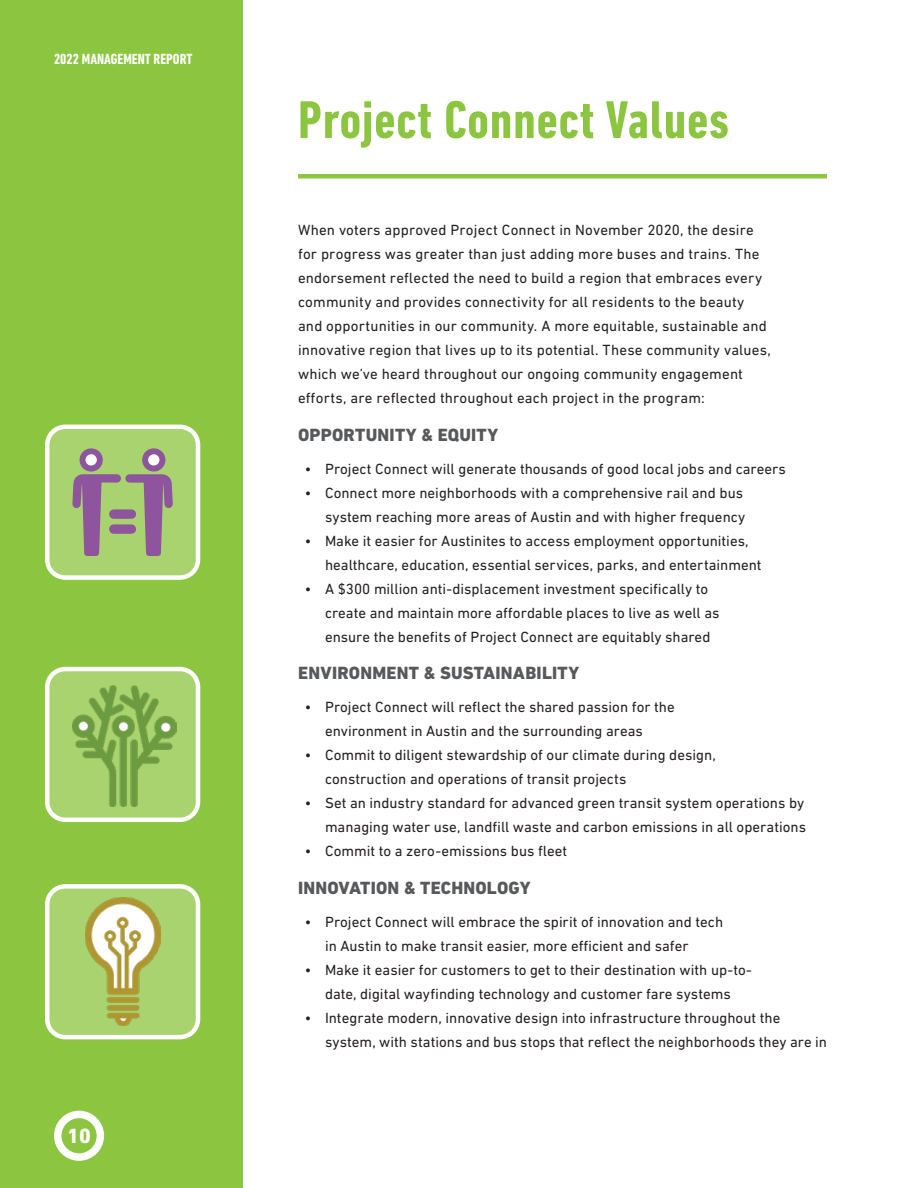
<style>
.page{position:relative;width:918px;height:1188px;background:#fff}
.page>*{position:absolute;margin:0;border:0;box-sizing:border-box;transform-origin:0 0}
.H2_green{font:700 condensed 54px "DIN Next LT Pro";letter-spacing:.015em;color:#8cc53f}
.t1{font:800 21px "DIN Next LT Pro";color:#fff}
.t2{font:800 18px "DIN Next LT Pro";letter-spacing:.015em;color:#58595b}
.body{font:15px/24px "DIN Next LT Pro";letter-spacing:.005em;color:#231f20}
.t3{font:700 condensed 15px "DIN Next LT Pro";color:#fff}
</style>
<div class="page">
<div style="left:0;top:0;width:243px;height:1188px;background:#8cc53f"></div>
<div style="left:54px;top:1111px;width:50px;height:50px;border:8px solid #fff;border-radius:50%"></div>
<div style="left:298px;top:174px;width:529px;height:5px;background:#8cc53f"></div>
<div style="left:47px;top:669px;width:151px;height:151px;background:#a8d36e;border-radius:18px"></div>
<div style="left:45px;top:667px;width:155px;height:155px;border:4px solid #fff;border-radius:18px"></div>
<img style="left:72px;top:685px;width:105px;height:121px">
<div style="left:47px;top:886px;width:151px;height:151px;background:#a8d36e;border-radius:18px"></div>
<div style="left:45px;top:884px;width:155px;height:155px;border:4px solid #fff;border-radius:18px"></div>
<img style="left:85px;top:898px;width:75px;height:128px">
<div style="left:47px;top:427px;width:151px;height:151px;background:#a8d36e;border-radius:18px"></div>
<div style="left:45px;top:425px;width:155px;height:155px;border:4px solid #fff;border-radius:18px"></div>
<svg style="left:72px;top:448px;width:101px;height:108px"></svg>
<p class="t3" style="left:54px;top:51px;width:140px">2022 MANAGEMENT REPORT</p>
<h2 class="t1" style="left:67px;top:1124px;width:25px">10</h2>
<p class="H2_green" style="left:298px;top:89px;width:432px">Project Connect Values</p>
<p class="body" style="left:298px;top:218px;width:474px">When voters approved Project Connect in November 2020, the desire for progress was greater than just adding more buses and trains. The endorsement reflected the need to build a region that embraces every community and provides connectivity for all residents to the beauty and opportunities in our community. A more equitable, sustainable and innovative region that lives up to its potential. These community values, which we’ve heard throughout our ongoing community engagement efforts, are reflected throughout each project in the program:</p>
<h3 class="t2" style="left:298px;top:424px;width:202px">OPPORTUNITY &amp; EQUITY</h3>
<p class="body" style="left:305px;top:456px;width:483px">• Project Connect will generate thousands of good local jobs and careers</p>
<p class="body" style="left:305px;top:480px;width:442px;text-align:right">• Connect more neighborhoods with a comprehensive rail and bus system reaching more areas of Austin and with higher frequency</p>
<p class="body" style="left:325px;top:528px;width:438px;text-indent:-20px">• Make it easier for Austinites to access employment opportunities, healthcare, education, essential services, parks, and entertainment</p>
<p class="body" style="left:325px;top:576px;width:396px;text-indent:-20px">• A $300 million anti-displacement investment specifically to create and maintain more affordable places to live as well as ensure the benefits of Project Connect are equitably shared</p>
<h3 class="t2" style="left:298px;top:662px;width:283px">ENVIRONMENT &amp; SUSTAINABILITY</h3>
<p class="body" style="left:325px;top:695px;width:351px;text-indent:-20px">• Project Connect will reflect the shared passion for the environment in Austin and the surrounding areas</p>
<p class="body" style="left:325px;top:743px;width:392px;text-indent:-20px">• Commit to diligent stewardship of our climate during design, construction and operations of transit projects</p>
<p class="body" style="left:305px;top:791px;width:503px;text-align:right">• Set an industry standard for advanced green transit system operations by managing water use, landfill waste and carbon emissions in all operations</p>
<p class="body" style="left:305px;top:839px;width:264px">• Commit to a zero-emissions bus fleet</p>
<h3 class="t2" style="left:298px;top:877px;width:234px">INNOVATION &amp; TECHNOLOGY</h3>
<p class="body" style="left:325px;top:909px;width:400px;text-indent:-20px">• Project Connect will embrace the spirit of innovation and tech in Austin to make transit easier, more efficient and safer</p>
<p class="body" style="left:305px;top:957px;width:449px;text-align:center">• Make it easier for customers to get to their destination with up-to&shy;date, digital wayfinding technology and customer fare systems</p>
<p class="body" style="left:325px;top:1005px;width:503px;text-indent:-20px">• Integrate modern, innovative design into infrastructure throughout the system, with stations and bus stops that reflect the neighborhoods they are in</p>
</div>
